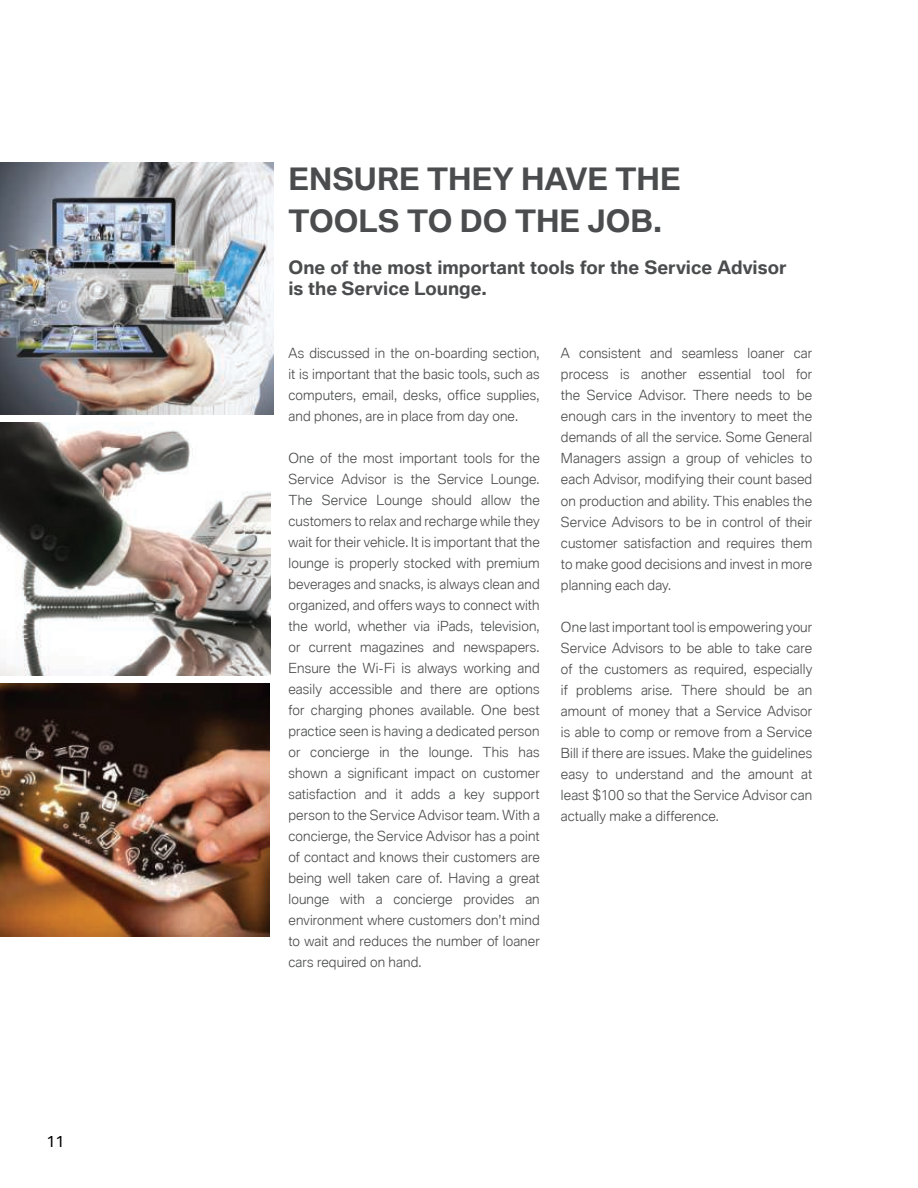
<style>
.page{position:relative;width:918px;height:1188px;background:#fff}
.page>*{position:absolute;margin:0;border:0;box-sizing:border-box;transform-origin:0 0}
.t1{font:700 30px/42px "BMW Type Global Pro";color:#4b4c4d}
.t2{font:700 18px/21px "BMW Type Global Pro";color:#4b4c4d}
.t3{font:15px "BMW Type V2";color:#000}
.t4{font:300 13.5px/21px "BMW Type Global Pro";letter-spacing:.01em;color:#4b4c4d;text-align:justify}
</style>
<div class="page">
<img style="left:0;top:163px;width:274px;height:252px">
<img style="left:0;top:422px;width:270px;height:253px">
<img style="left:0;top:683px;width:270px;height:253px">
<p class="t3" style="left:46px;top:1133px;width:19px">11</p>
<h1 class="t1" style="left:288px;top:159px;width:394px">ENSURE THEY HAVE THE<br>TOOLS TO DO THE JOB.</h1>
<h2 class="t2" style="left:288px;top:258px;width:499px">One of the most important tools for the Service Advisor is the Service Lounge.</h2>
<p class="t4" style="left:288px;top:344px;width:253px">As discussed in the on-boarding section, it is important that the basic tools, such as computers, email, desks, office supplies, and phones, are in place from day one.</p>
<p class="t4" style="left:288px;top:449px;width:253px">One of the most important tools for the Service Advisor is the Service Lounge.<br>The Service Lounge should allow the customers to relax and recharge while they wait for their vehicle. It is important that the lounge is properly stocked with premium beverages and snacks, is always clean and organized, and offers ways to connect with the world, whether via iPads, television, or current magazines and newspapers.<br>Ensure the Wi-Fi is always working and easily accessible and there are options for charging phones available. One best practice seen is having a dedicated person or concierge in the lounge. This has shown a significant impact on customer satisfaction and it adds a key support person to the Service Advisor team. With a concierge, the Service Advisor has a point of contact and knows their customers are being well taken care of. Having a great lounge with a concierge provides an environment where customers don’t mind to wait and reduces the number of loaner cars required on hand.</p>
<p class="t4" style="left:561px;top:344px;width:253px">A consistent and seamless loaner car process is another essential tool for the Service Advisor. There needs to be enough cars in the inventory to meet the demands of all the service. Some General Managers assign a group of vehicles to each Advisor, modifying their count based on production and ability. This enables the Service Advisors to be in control of their customer satisfaction and requires them to make good decisions and invest in more planning each day.</p>
<p class="t4" style="left:561px;top:617px;width:253px">One last important tool is empowering your Service Advisors to be able to take care of the customers as required, especially if problems arise. There should be an amount of money that a Service Advisor is able to comp or remove from a Service Bill if there are issues. Make the guidelines easy to understand and the amount at least $100 so that the Service Advisor can actually make a difference.</p>
</div>
